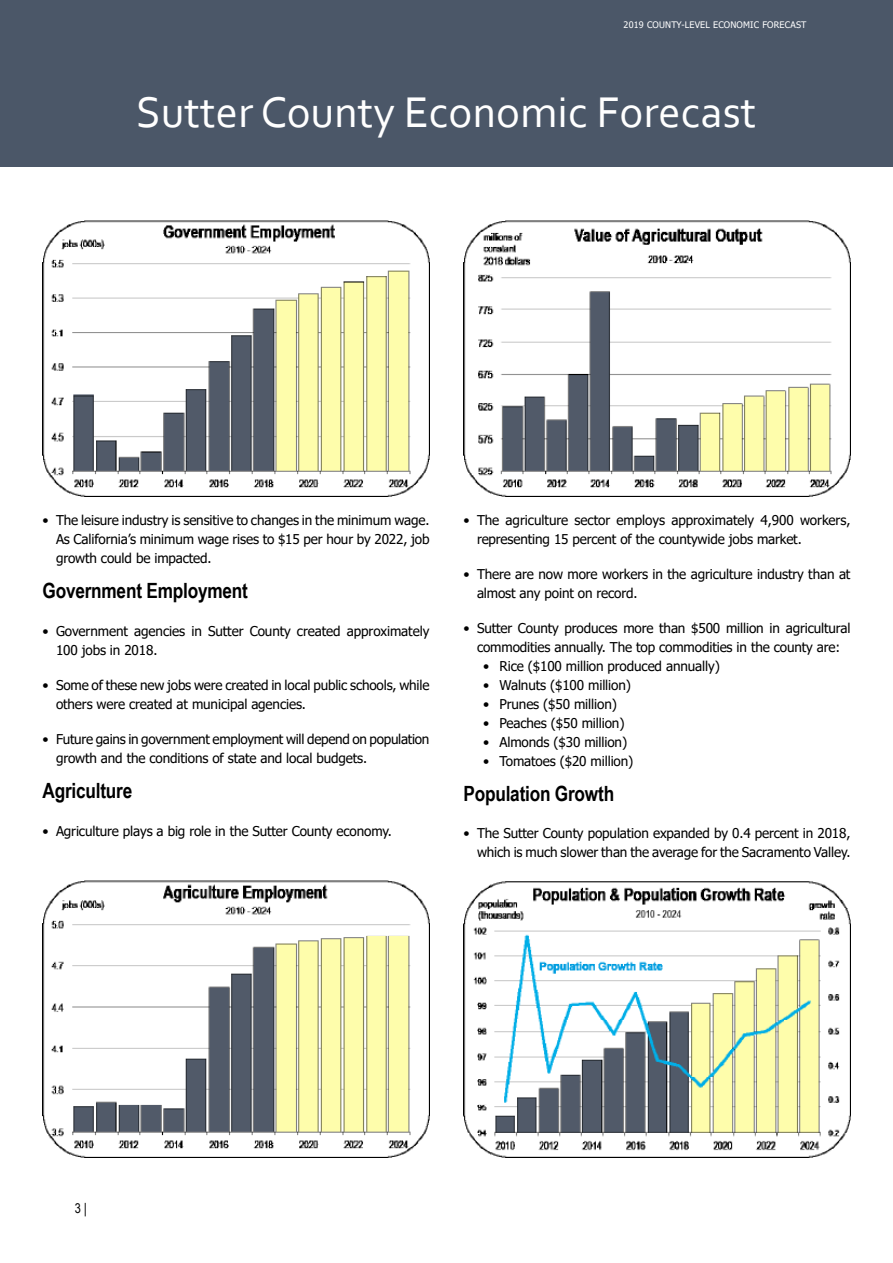
<style>
.page{position:relative;width:893px;height:1263px;background:#fff}
.page>*{position:absolute;margin:0;border:0;box-sizing:border-box;transform-origin:0 0}
.t1{font:45px "Corbel";color:#fff}
.Profile_Subhead_1{font:700 21px "Arial Narrow";letter-spacing:-.01em;color:#000}
.t2{font:13.5px/18.9px "Tahoma";letter-spacing:-.01em;color:#000}
.t3{font:13.5px "Arial Narrow";color:#000}
.t4{font:9px "Tahoma";letter-spacing:.02em;color:#fff}
.s1{font-family:"Myriad Pro"}
</style>
<div class="page">
<div style="left:0;top:0;width:893px;height:167px;background:#4b5768"></div>
<img style="left:42px;top:220px;width:387px;height:276px">
<img style="left:42px;top:880px;width:387px;height:277px">
<img style="left:463px;top:220px;width:387px;height:276px">
<img style="left:463px;top:881px;width:387px;height:276px">
<p class="t4" style="left:624px;top:19px;width:184px">2019 COUNTY-LEVEL ECONOMIC FORECAST</p>
<h1 class="t1" style="left:136px;top:84px;width:622px">Sutter County Economic Forecast</h1>
<p class="t2" style="left:56px;top:512px;width:375px;text-align:justify;text-indent:-14px">• The leisure industry is sensitive to changes in the minimum wage.<br>As California’s minimum wage rises to $15 per hour by 2022, job growth could be impacted.</p>
<p class="Profile_Subhead_1" style="left:43px;top:575px;width:207px">Government Employment</p>
<p class="t2" style="left:56px;top:622px;width:375px;text-indent:-14px">• Government agencies in Sutter County created approximately<br>100 jobs in 2018.</p>
<p class="t2" style="left:56px;top:676px;width:375px;text-indent:-14px">• Some of these new jobs were created in local public schools, while others were created at municipal agencies.</p>
<p class="t2" style="left:56px;top:730px;width:375px;text-indent:-14px">• Future gains in government employment will depend on population growth and the conditions of state and local budgets.</p>
<p class="Profile_Subhead_1" style="left:43px;top:775px;width:91px">Agriculture</p>
<p class="t2" style="left:43px;top:822px;width:351px">• Agriculture plays a big role in the Sutter County economy.</p>
<p class="t2" style="left:477px;top:512px;width:375px;text-indent:-14px">• The agriculture sector employs approximately 4,900 workers, representing 15 percent of the countywide jobs market.</p>
<p class="t2" style="left:477px;top:566px;width:375px;text-indent:-14px">• There are now more workers in the agriculture industry than at almost any point on record.</p>
<p class="t2" style="left:463px;top:620px;width:388px;text-align:center">• Sutter County produces more than $500 million in agricultural commodities annually. The top commodities in the county are:</p>
<p class="t2" style="left:483px;top:657px;width:238px">• Rice ($100 million produced annually)</p>
<p class="t2" style="left:483px;top:676px;width:149px">• Walnuts ($100 million)</p>
<p class="t2" style="left:483px;top:695px;width:135px">• Prunes ($50 million)</p>
<p class="t2" style="left:483px;top:714px;width:143px">• Peaches ($50 million)</p>
<p class="t2" style="left:483px;top:733px;width:145px">• Almonds ($30 million)</p>
<p class="t2" style="left:483px;top:752px;width:152px">• Tomatoes ($20 million)</p>
<p class="Profile_Subhead_1" style="left:463px;top:777px;width:152px">Population Growth</p>
<p class="t2" style="left:463px;top:825px;width:388px;text-align:right">• The Sutter County population expanded by 0.4 percent in 2018, which is much slower than the average for the Sacramento Valley.</p>
<p class="t3" style="left:75px;top:1198px;width:14px">3 <span class="s1">|</span></p>
</div>
